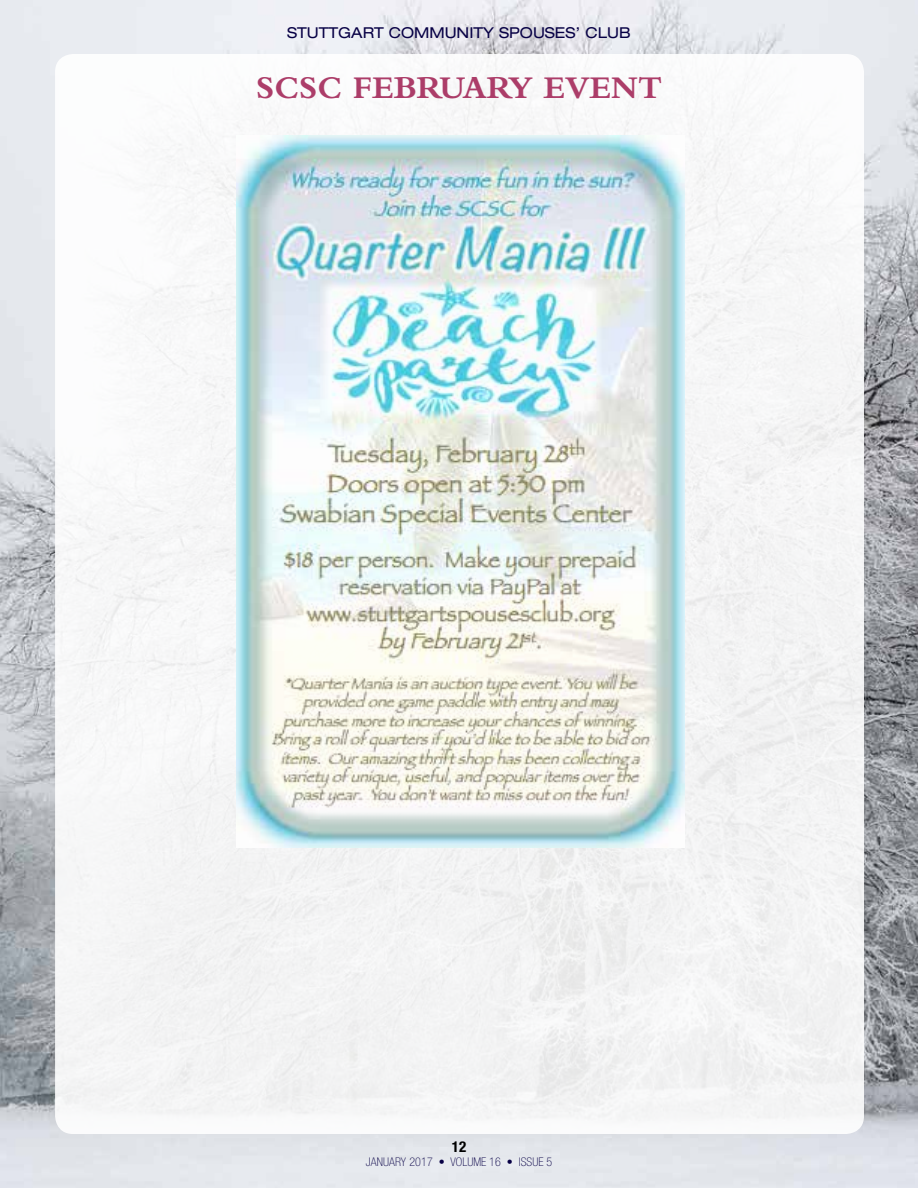
<style>
.page{position:relative;width:918px;height:1188px;background:#fff}
.page>*{position:absolute;margin:0;border:0;box-sizing:border-box;transform-origin:0 0}
.t1{font:700 33px "Bembo Std";color:#ac3d69}
.t2{font:expanded 15px "Helvetica Neue LT Std";color:#070045}
.t3{font:700 condensed 15px "Helvetica Neue LT Std";color:#000}
.t4{font:100 condensed 12px "Helvetica Neue LT Std";color:#070045}
</style>
<div class="page">
<img style="left:0;top:0;width:918px;height:1188px">
<div style="left:55px;top:54px;width:809px;height:1080px;background:#f5f6f6;border-radius:18px"></div>
<img style="left:236px;top:135px;width:449px;height:713px">
<p class="t2" style="left:287px;top:24px;width:345px">STUTTGART COMMUNITY SPOUSES’ CLUB</p>
<h1 class="t1" style="left:256px;top:69px;width:408px">SCSC FEBRUARY EVENT</h1>
<p class="t3" style="left:452px;top:1137px;width:16px">12</p>
<p class="t4" style="left:366px;top:1155px;width:188px">JANUARY 2017 • VOLUME 16 • ISSUE 5</p>
</div>
